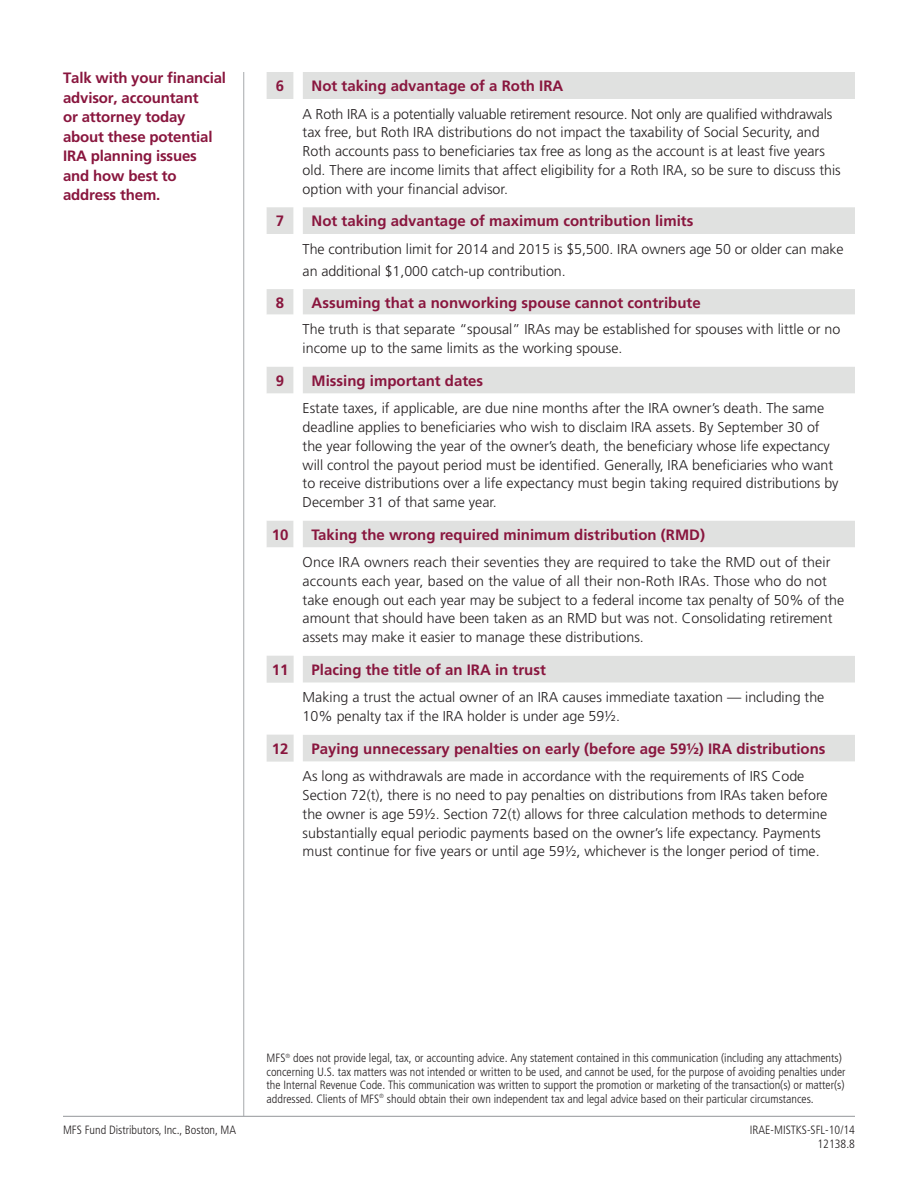
<style>
.page{position:relative;width:918px;height:1188px;background:#fff}
.page>*{position:absolute;margin:0;border:0;box-sizing:border-box;transform-origin:0 0}
.Mistake_header{font:700 15px "Frutiger LT Std";color:#89163e}
.Callout{font:700 15px/19.5px "Frutiger LT Std";letter-spacing:-.01em;color:#89163e}
.Table_numeral_red{font:700 15px "Frutiger LT Std";color:#89163e}
.Body_table{font:300 14.25px/18.8px "Frutiger LT Std";color:#231f20}
.Disclosure_8_9{font:300 condensed 12px/13.5px "Frutiger LT Std";color:#231f20;text-align:right}
</style>
<div class="page">
<hr style="left:243px;top:72px;width:1px;height:1044px;background:#a7a9ac">
<hr style="left:63px;top:1116px;width:792px;height:1px;background:#a7a9ac">
<svg style="left:267px;top:72px;width:588px;height:690px"></svg>
<div style="left:267px;top:234px;width:588px;height:55px;background:#fff"></div>
<svg style="left:267px;top:656px;width:27px;height:106px"></svg>
<p class="Callout" style="left:63px;top:68px;width:165px">Talk with your financial advisor, accountant<br>or attorney today about these potential<br>IRA planning issues and how best to address them.</p>
<p class="Table_numeral_red" style="left:276px;top:77px;width:10px">6</p>
<p class="Mistake_header" style="left:312px;top:77px;width:253px">Not taking advantage of a Roth IRA</p>
<p class="Body_table" style="left:303px;top:105px;width:540px">A Roth IRA is a potentially valuable retirement resource. Not only are qualified withdrawals tax free, but Roth IRA distributions do not impact the taxability of Social Security, and Roth accounts pass to beneficiaries tax free as long as the account is at least five years old. There are income limits that affect eligibility for a Roth IRA, so be sure to discuss this option with your financial advisor.</p>
<p class="Table_numeral_red" style="left:276px;top:212px;width:10px">7</p>
<p class="Mistake_header" style="left:312px;top:212px;width:383px">Not taking advantage of maximum contribution limits</p>
<p class="Body_table" style="left:303px;top:238px;width:543px;line-height:21.8px">The contribution limit for 2014 and 2015 is $5,500. IRA owners age 50 or older can make an additional $1,000 catch-up contribution.</p>
<p class="Table_numeral_red" style="left:276px;top:293px;width:10px">8</p>
<p class="Mistake_header" style="left:312px;top:293px;width:391px">Assuming that a nonworking spouse cannot contribute</p>
<p class="Body_table" style="left:303px;top:320px;width:539px">The truth is that separate “spousal” IRAs may be established for spouses with little or no income up to the same limits as the working spouse.</p>
<p class="Table_numeral_red" style="left:276px;top:372px;width:10px">9</p>
<p class="Mistake_header" style="left:312px;top:372px;width:173px">Missing important dates</p>
<p class="Body_table" style="left:303px;top:399px;width:538px">Estate taxes, if applicable, are due nine months after the IRA owner’s death. The same deadline applies to beneficiaries who wish to disclaim IRA assets. By September 30 of the year following the year of the owner’s death, the beneficiary whose life expectancy will control the payout period must be identified. Generally, IRA beneficiaries who want to receive distributions over a life expectancy must begin taking required distributions by December 31 of that same year.</p>
<p class="Table_numeral_red" style="left:272px;top:526px;width:18px">10</p>
<p class="Mistake_header" style="left:312px;top:526px;width:395px">Taking the wrong required minimum distribution (RMD)</p>
<p class="Body_table" style="left:303px;top:553px;width:543px">Once IRA owners reach their seventies they are required to take the RMD out of their accounts each year, based on the value of all their non-Roth IRAs. Those who do not take enough out each year may be subject to a federal income tax penalty of 50% of the amount that should have been taken as an RMD but was not. Consolidating retirement assets may make it easier to manage these distributions.</p>
<p class="Table_numeral_red" style="left:272px;top:661px;width:18px">11</p>
<p class="Mistake_header" style="left:312px;top:661px;width:236px">Placing the title of an IRA in trust</p>
<p class="Body_table" style="left:303px;top:688px;width:523px">Making a trust the actual owner of an IRA causes immediate taxation — including the<br>10% penalty tax if the IRA holder is under age 59½.</p>
<p class="Table_numeral_red" style="left:272px;top:740px;width:18px">12</p>
<p class="Mistake_header" style="left:312px;top:740px;width:516px">Paying unnecessary penalties on early (before age 59½) IRA distributions</p>
<p class="Body_table" style="left:303px;top:767px;width:527px">As long as withdrawals are made in accordance with the requirements of IRS Code Section 72(t), there is no need to pay penalties on distributions from IRAs taken before the owner is age 59½. Section 72(t) allows for three calculation methods to determine substantially equal periodic payments based on the owner’s life expectancy. Payments must continue for five years or until age 59½, whichever is the longer period of time.</p>
<p class="Disclosure_8_9" style="left:267px;top:1051px;width:580px;text-align:left">MFS<sup>®</sup> does not provide legal, tax, or accounting advice. Any statement contained in this communication (including any attachments) concerning U.S. tax matters was not intended or written to be used, and cannot be used, for the purpose of avoiding penalties under the Internal Revenue Code. This communication was written to support the promotion or marketing of the transaction(s) or matter(s) addressed. Clients of MFS<sup>®</sup> should obtain their own independent tax and legal advice based on their particular circumstances.</p>
<p class="Disclosure_8_9" style="left:63px;top:1123px;width:175px">MFS Fund Distributors, Inc., Boston, MA</p>
<p class="Disclosure_8_9" style="left:750px;top:1123px;width:107px">IRAE-MISTKS-SFL-10/14<br>12138.8</p>
</div>
